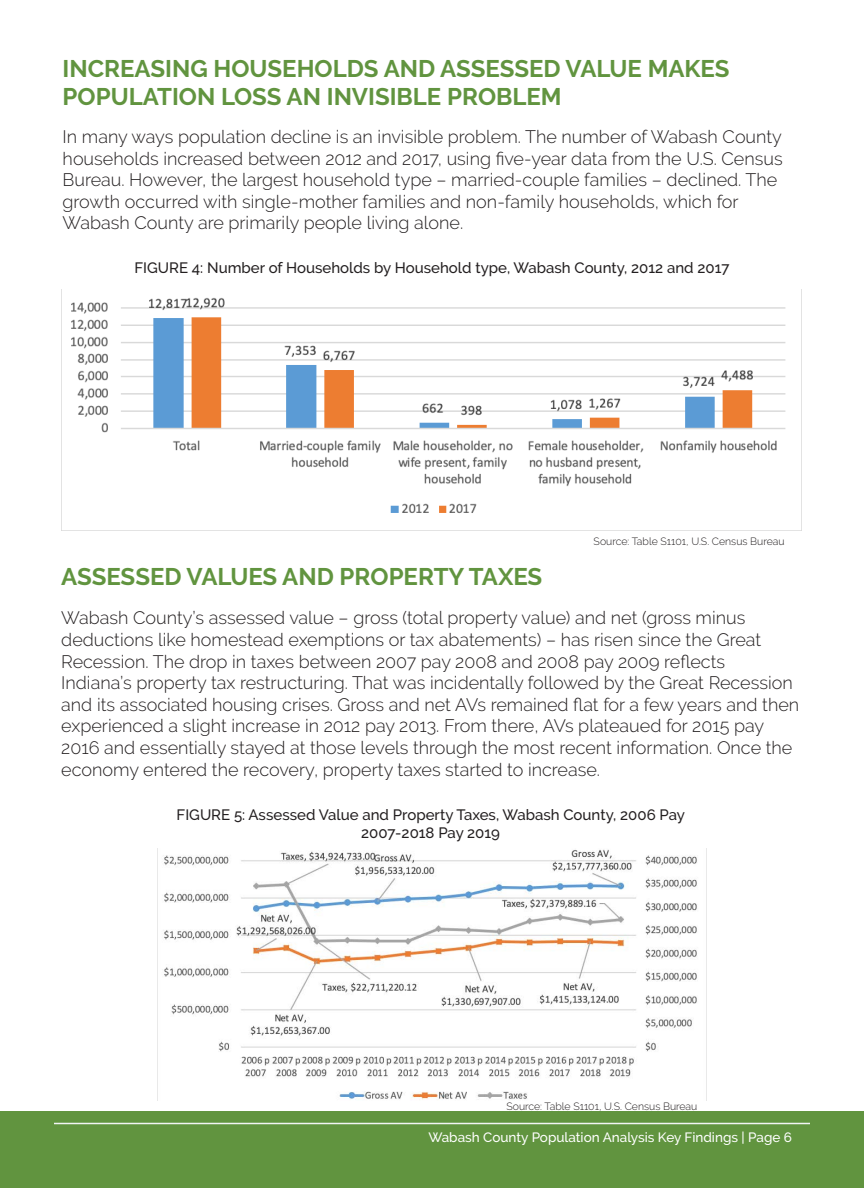
<style>
.page{position:relative;width:864px;height:1188px;background:#fff}
.page>*{position:absolute;margin:0;border:0;box-sizing:border-box;transform-origin:0 0}
.t1{font:700 24px "Raleway";color:#61943f}
.t2{font:300 18px/21.6px "Raleway";color:#231f20}
.t3{font:500 15px "Raleway";color:#231f20}
.t4{font:500 13.5px "Raleway";color:#fff}
.t5{font:300 10.5px "Raleway";color:#231f20}
</style>
<div class="page">
<div style="left:0;top:1111px;width:864px;height:77px;background:#61943f"></div>
<hr style="left:54px;top:1123px;width:756px;height:1px;background:#f1f4f4">
<img style="left:62px;top:297px;width:739px;height:234px">
<img style="left:164px;top:849px;width:533px;height:251px">
<p class="t1" style="left:63px;top:54px;width:668px">INCREASING HOUSEHOLDS AND ASSESSED VALUE MAKES</p>
<p class="t1" style="left:63px;top:83px;width:501px">POPULATION LOSS AN INVISIBLE PROBLEM</p>
<p class="t2" style="left:63px;top:126px;width:722px">In many ways population decline is an invisible problem. The number of Wabash County households increased between 2012 and 2017, using five-year data from the U.S. Census Bureau. However, the largest household type – married-couple families – declined. The growth occurred with single-mother families and non-family households, which for</p>
<p class="t2" style="left:63px;top:212px;width:402px">Wabash County are primarily people living alone.</p>
<p class="t3" style="left:135px;top:259px;width:596px">FIGURE 4: Number of Households by Household type, Wabash County, 2012 and 2017</p>
<p class="t5" style="left:594px;top:535px;width:192px">Source: Table S1101, U.S. Census Bureau</p>
<p class="t1" style="left:61px;top:563px;width:483px">ASSESSED VALUES AND PROPERTY TAXES</p>
<p class="t2" style="left:61px;top:607px;width:686px">Wabash County’s assessed value – gross (total property value) and net (gross minus</p>
<p class="t2" style="left:61px;top:629px;width:701px">deductions like homestead exemptions or tax abatements) – has risen since the Great</p>
<p class="t2" style="left:61px;top:650px;width:665px">Recession. The drop in taxes between 2007 pay 2008 and 2008 pay 2009 reflects</p>
<p class="t2" style="left:61px;top:672px;width:739px">Indiana’s property tax restructuring. That was incidentally followed by the Great Recession and its associated housing crises. Gross and net AVs remained flat for a few years and then experienced a slight increase in 2012 pay 2013. From there, AVs plateaued for 2015 pay 2016 and essentially stayed at those levels through the most recent information. Once the economy entered the recovery, property taxes started to increase.</p>
<p class="t3" style="left:177px;top:806px;width:510px">FIGURE 5: Assessed Value and Property Taxes, Wabash County, 2006 Pay</p>
<p class="t3" style="left:361px;top:824px;width:140px">2007-2018 Pay 2019</p>
<p class="t5" style="left:506px;top:1100px;width:192px">Source: Table S1101, U.S. Census Bureau</p>
<p class="t4" style="left:428px;top:1130px;width:365px">Wabash County Population Analysis Key Findings | Page 6</p>
</div>
